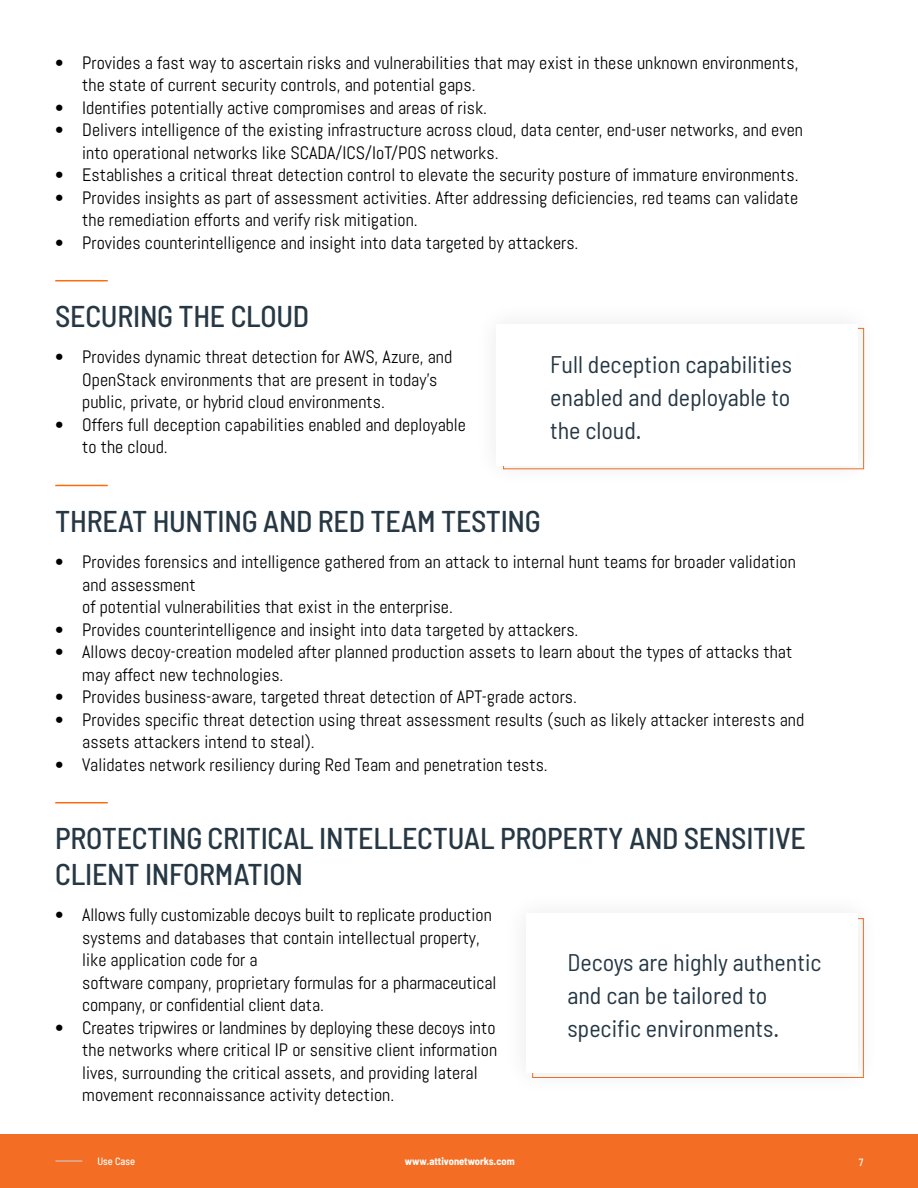
<style>
.page{position:relative;width:918px;height:1188px;background:#fff}
.page>*{position:absolute;margin:0;border:0;box-sizing:border-box;transform-origin:0 0}
.Section_Title_Width{font:500 semi-condensed 30px/36px "Barlow";letter-spacing:-.01em;color:#263844}
.Section_Title{font:semi-condensed 24px/33px "Barlow";color:#263844;text-align:justify}
.t1{font:18px/22.5px "Abel";color:#000}
.t2{font:700 semi-condensed 10.5px "Barlow";color:#fff}
.t3{font:500 semi-condensed 10.5px "Barlow";color:#fff}
</style>
<div class="page">
<div style="left:0;top:1134px;width:918px;height:54px;background:#f36e24"></div>
<svg style="left:55px;top:1161px;width:27px;height:1px"></svg>
<hr style="left:55px;top:280px;width:53px;height:1px;background:#fd6b0d">
<hr style="left:55px;top:485px;width:53px;height:1px;background:#fd6b0d">
<hr style="left:55px;top:802px;width:53px;height:1px;background:#fd6b0d">
<p class="t1" style="left:82px;top:51px;width:718px;text-indent:-27px">• Provides a fast way to ascertain risks and vulnerabilities that may exist in these unknown environments, the state of current security controls, and potential gaps.</p>
<p class="t1" style="left:55px;top:96px;width:433px">• Identifies potentially active compromises and areas of risk.</p>
<p class="t1" style="left:82px;top:119px;width:722px;text-indent:-27px">• Delivers intelligence of the existing infrastructure across cloud, data center, end-user networks, and even into operational networks like SCADA/ICS/IoT/POS networks.</p>
<p class="t1" style="left:55px;top:164px;width:745px">• Establishes a critical threat detection control to elevate the security posture of immature environments.</p>
<p class="t1" style="left:82px;top:186px;width:717px;text-indent:-27px">• Provides insights as part of assessment activities. After addressing deficiencies, red teams can validate the remediation efforts and verify risk mitigation.</p>
<p class="t1" style="left:55px;top:231px;width:525px">• Provides counterintelligence and insight into data targeted by attackers.</p>
<p class="Section_Title_Width" style="left:55px;top:298px;width:255px">SECURING THE CLOUD</p>
<p class="t1" style="left:82px;top:346px;width:372px;text-indent:-27px">• Provides dynamic threat detection for AWS, Azure, and<br>OpenStack environments that are present in today’s public, private, or hybrid cloud environments.</p>
<p class="t1" style="left:82px;top:413px;width:385px;text-indent:-27px">• Offers full deception capabilities enabled and deployable to the cloud.</p>
<p class="Section_Title" style="left:550px;top:348px;width:243px">Full deception capabilities enabled and deployable to the cloud.</p>
<p class="Section_Title_Width" style="left:55px;top:503px;width:487px">THREAT HUNTING AND RED TEAM TESTING</p>
<p class="t1" style="left:82px;top:551px;width:715px;text-indent:-27px">• Provides forensics and intelligence gathered from an attack to internal hunt teams for broader validation and assessment<br>of potential vulnerabilities that exist in the enterprise.</p>
<p class="t1" style="left:55px;top:618px;width:525px">• Provides counterintelligence and insight into data targeted by attackers.</p>
<p class="t1" style="left:82px;top:641px;width:712px;text-indent:-27px">• Allows decoy-creation modeled after planned production assets to learn about the types of attacks that may affect new technologies.</p>
<p class="t1" style="left:55px;top:686px;width:523px">• Provides business-aware, targeted threat detection of APT-grade actors.</p>
<p class="t1" style="left:82px;top:708px;width:724px;text-indent:-27px">• Provides specific threat detection using threat assessment results (such as likely attacker interests and assets attackers intend to steal).</p>
<p class="t1" style="left:55px;top:753px;width:494px">• Validates network resiliency during Red Team and penetration tests.</p>
<p class="Section_Title_Width" style="left:55px;top:820px;width:752px">PROTECTING CRITICAL INTELLECTUAL PROPERTY AND SENSITIVE<br>CLIENT INFORMATION</p>
<p class="t1" style="left:82px;top:904px;width:416px;text-indent:-27px">• Allows fully customizable decoys built to replicate production systems and databases that contain intellectual property, like application code for a<br>software company, proprietary formulas for a pharmaceutical company, or confidential client data.</p>
<p class="t1" style="left:82px;top:1016px;width:417px;text-indent:-27px">• Creates tripwires or landmines by deploying these decoys into the networks where critical IP or sensitive client information lives, surrounding the critical assets, and providing lateral movement reconnaissance activity detection.</p>
<p class="Section_Title" style="left:567px;top:945px;width:256px;text-align:left">Decoys are highly authentic and can be tailored to specific environments.</p>
<p class="t3" style="left:97px;top:1155px;width:39px">Use Case</p>
<p class="t2" style="left:405px;top:1155px;width:111px">www.attivonetworks.com</p>
<p class="t3" style="left:859px;top:1155px;width:6px">7</p>
</div>
